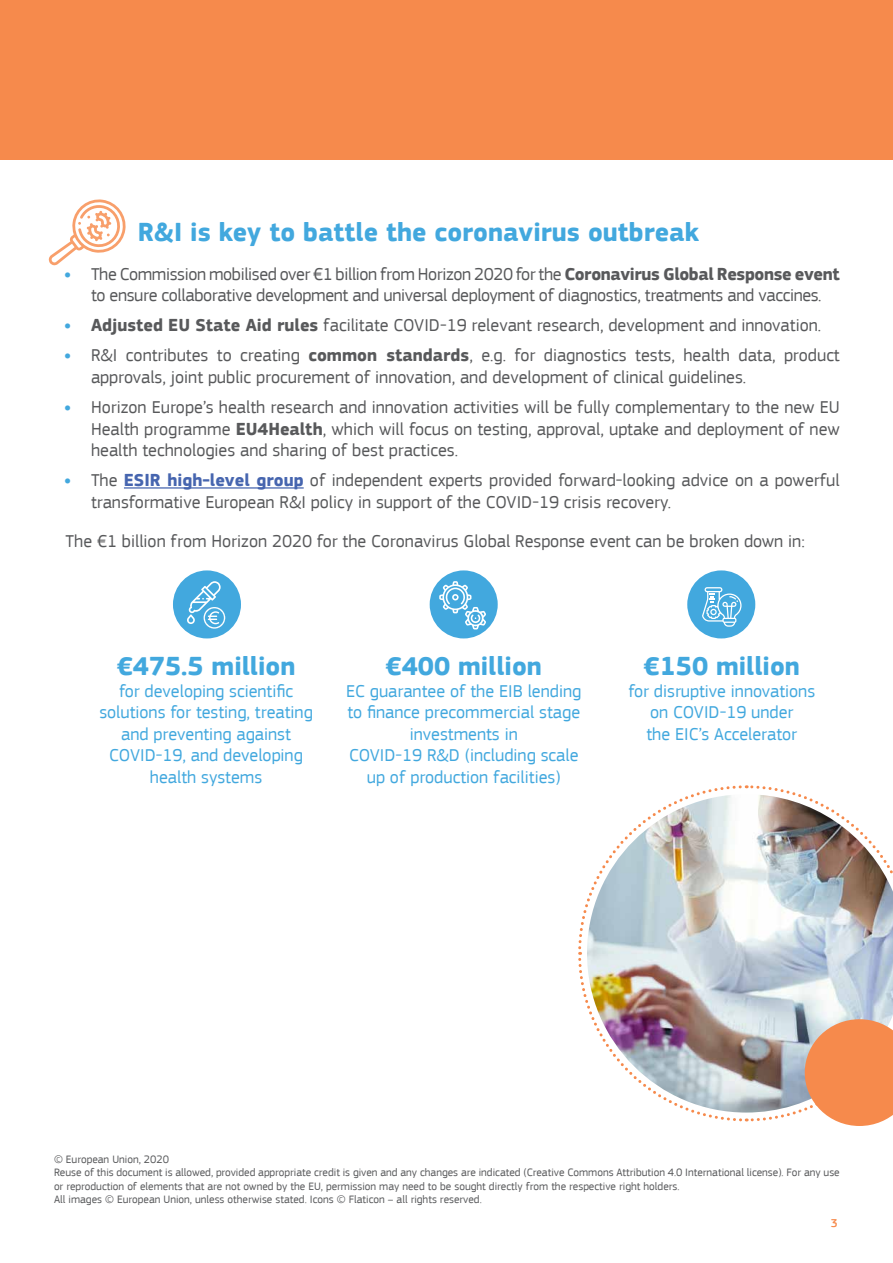
<style>
.page{position:relative;width:893px;height:1263px;background:#fff}
.page>*{position:absolute;margin:0;border:0;box-sizing:border-box;transform-origin:0 0}
.t1{font:700 27px "EC Square Sans Pro";color:#42a8de}
.t2{font:18px/21.6px "EC Square Sans Pro";color:#58595b}
.t3{font:18px/21.6px "EC Square Sans Pro";color:#42a8de;text-align:center}
.t4{font:18px/21.6px "EC Square Sans Pro";letter-spacing:-.02em;color:#58595b;text-align:center}
.t5{font:500 12px "EC Square Sans Pro";color:#f68a4c}
.t6{font:11.25px/13.5px "EC Square Sans Pro";color:#58595b}
.s1{font-weight:700;color:#42a8de}
.s2{font-weight:700}
.s3{font-weight:700;color:#4665af}
</style>
<div class="page">
<hr style="left:124px;top:487px;width:180px;height:2px;background:#4665af">
<img style="left:578px;top:785px;width:315px;height:341px">
<svg style="left:49px;top:199px;width:77px;height:66px"></svg>
<div style="left:173px;top:570px;width:68px;height:68px;background:#42a8de;border-radius:50%"></div>
<div style="left:430px;top:570px;width:68px;height:68px;background:#42a8de;border-radius:50%"></div>
<div style="left:687px;top:570px;width:68px;height:68px;background:#42a8de;border-radius:50%"></div>
<svg style="left:187px;top:581px;width:38px;height:48px"></svg>
<svg style="left:439px;top:581px;width:47px;height:48px"></svg>
<svg style="left:702px;top:587px;width:39px;height:40px"></svg>
<div style="left:0;top:0;width:893px;height:160px;background:#f68a4c"></div>
<h1 class="t1" style="left:138px;top:216px;width:563px">R&amp;I is key to battle the coronavirus outbreak</h1>
<p class="t4" style="left:64px;top:263px;width:777px"><span class="s1">•</span> The Commission mobilised over €1 billion from Horizon 2020 for the <span class="s2">Coronavirus Global Response event </span>to ensure collaborative development and universal deployment of diagnostics, treatments and vaccines.</p>
<p class="t2" style="left:64px;top:315px;width:759px"><span class="s1">•</span> <span class="s2">Adjusted EU State Aid rules</span> facilitate COVID-19 relevant research, development and innovation.</p>
<p class="t2" style="left:91px;top:345px;width:750px;text-indent:-27px"><span class="s1">•</span> R&amp;I contributes to creating <span class="s2">common standards</span>, e.g. for diagnostics tests, health data, product approvals, joint public procurement of innovation, and development of clinical guidelines.</p>
<p class="t2" style="left:91px;top:396px;width:750px;text-align:justify;text-indent:-27px"><span class="s1">•</span> Horizon Europe’s health research and innovation activities will be fully complementary to the new EU Health programme <span class="s2">EU4Health</span>, which will focus on testing, approval, uptake and deployment of new health technologies and sharing of best practices.</p>
<p class="t2" style="left:91px;top:470px;width:750px;text-indent:-27px"><span class="s1">•</span> The <span class="s3">ESIR high-level group</span> of independent experts provided forward-looking advice on a powerful transformative European R&amp;I policy in support of the COVID-19 crisis recovery.</p>
<p class="t2" style="left:65px;top:530px;width:741px">The €1 billion from Horizon 2020 for the Coronavirus Global Response event can be broken down in:</p>
<h1 class="t1" style="left:117px;top:650px;width:180px">€475.5 million</h1>
<p class="t3" style="left:99px;top:680px;width:215px">for developing scientific solutions for testing, treating and preventing against<br>COVID-19, and developing health systems</p>
<h1 class="t1" style="left:386px;top:650px;width:158px">€400 million</h1>
<p class="t3" style="left:346px;top:680px;width:237px">EC guarantee of the EIB lending to finance precommercial stage investments in<br>COVID-19 R&amp;D (including scale up of production facilities)</p>
<h1 class="t1" style="left:644px;top:650px;width:158px">€150 million</h1>
<p class="t3" style="left:628px;top:680px;width:188px">for disruptive innovations on COVID-19 under<br>the EIC’s Accelerator</p>
<p class="t6" style="left:54px;top:1152px;width:787px">© European Union, 2020<br>Reuse of this document is allowed, provided appropriate credit is given and any changes are indicated (Creative Commons Attribution 4.0 International license). For any use or reproduction of elements that are not owned by the EU, permission may need to be sought directly from the respective right holders.<br>All images © European Union, unless otherwise stated. Icons © Flaticon – all rights reserved.</p>
<p class="t5" style="left:831px;top:1216px;width:8px">3</p>
</div>
